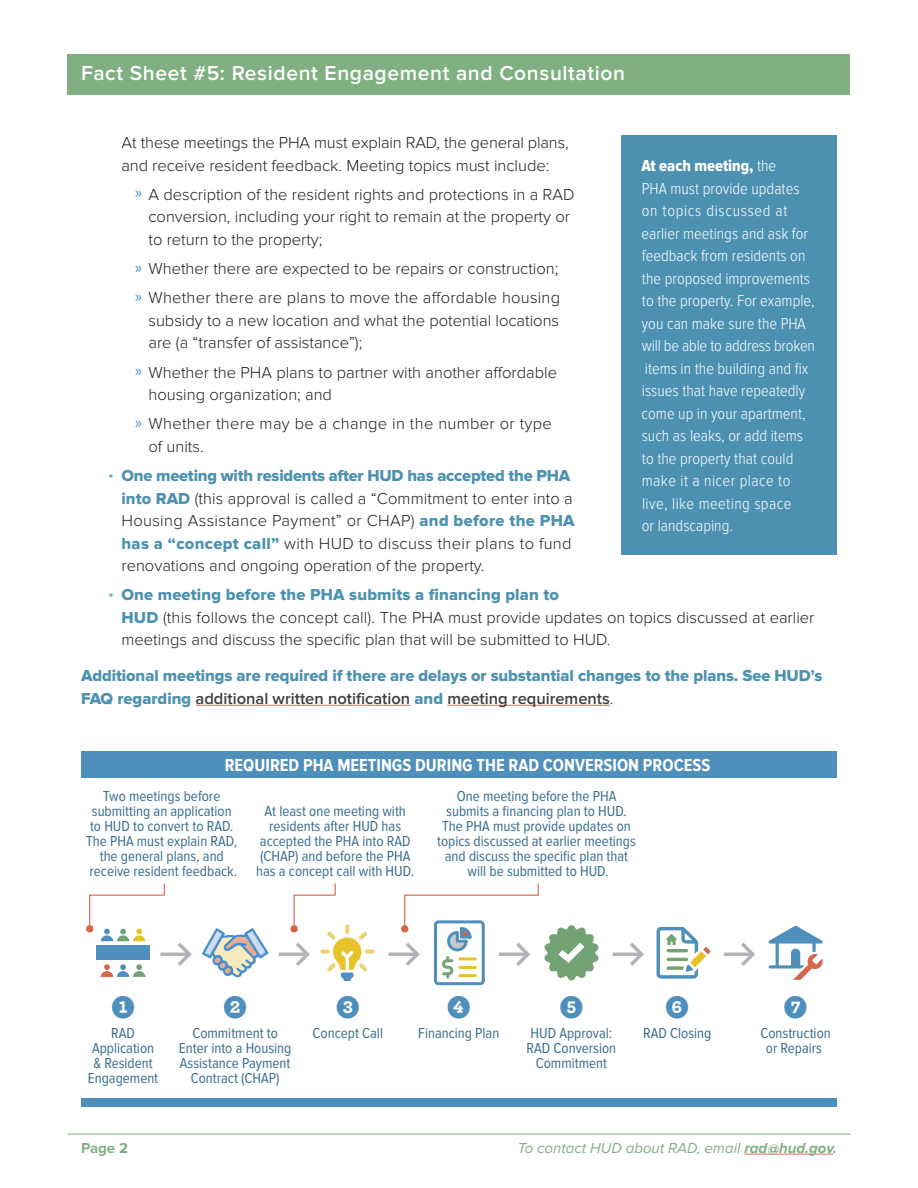
<style>
.page{position:relative;width:918px;height:1188px;background:#fff}
.page>*{position:absolute;margin:0;border:0;box-sizing:border-box;transform-origin:0 0}
.t1{font:900 22.5px "Archer";color:#4e8fbc}
.Fact_Sheet_title{font:600 21px "Proxima Nova";letter-spacing:.03em;color:#fff}
.t2{font:700 18px "Proxima Nova Cond";color:#fff}
.t3{font:300 16.5px/22.5px "Proxima Nova";color:#231f20}
.Body_text{font:300 16.5px/22.5px "Proxima Nova Cond";color:#fff}
.Body_text-2{font:16.5px/22.5px "Proxima Nova Extrabld";letter-spacing:-.005em;color:#4c91b1}
.t4{font:300 16.5px/22.5px "Proxima Nova";letter-spacing:.02em;color:#231f20}
.t5{font:15px/15px "Proxima Nova Cond";color:#396d90;text-align:center}
.t6{font:italic 15px "Proxima Nova";color:#80af82}
.t7{font:700 15px "Proxima Nova";color:#80af82}
.s1{font-family:"Myriad Pro";font-weight:400;color:#468fcc}
.s2{color:#80af82}
.s3{font-family:"Proxima Nova Extrabld";font-weight:400;color:#4c91b1}
.s4{font-family:"Proxima Nova";font-weight:600;color:#3e3e3f}
.s5{font-family:"Proxima Nova";font-weight:300;color:#231f20}
.s6{font-family:"Proxima Nova Cond Extrabld";font-weight:400}
.s7{font-weight:700}
</style>
<div class="page">
<hr style="left:68px;top:1134px;width:782px;height:1px;background:#80af82">
<svg style="left:744px;top:1154px;width:35px;height:1px"></svg>
<hr style="left:779px;top:1154px;width:54px;height:1px;background:#df6f55">
<div style="left:68px;top:54px;width:782px;height:40px;background:#80af82"></div>
<hr style="left:196px;top:705px;width:214px;height:1px;background:#df6f55">
<hr style="left:447px;top:705px;width:163px;height:1px;background:#df6f55">
<div style="left:621px;top:135px;width:216px;height:419px;background:#4c91b1"></div>
<svg style="left:202px;top:928px;width:66px;height:49px"></svg>
<svg style="left:657px;top:927px;width:54px;height:52px"></svg>
<svg style="left:768px;top:926px;width:55px;height:54px"></svg>
<svg style="left:613px;top:943px;width:31px;height:23px"></svg>
<svg style="left:724px;top:943px;width:31px;height:23px"></svg>
<div style="left:81px;top:751px;width:756px;height:27px;background:#4e8fbc"></div>
<div style="left:81px;top:1098px;width:756px;height:9px;background:#4e8fbc"></div>
<svg style="left:89px;top:883px;width:103px;height:94px"></svg>
<div style="left:86px;top:925px;width:7px;height:8px;background:#d5654b;border-radius:50%"></div>
<svg style="left:388px;top:883px;width:211px;height:102px"></svg>
<div style="left:401px;top:925px;width:7px;height:8px;background:#d5654b;border-radius:50%"></div>
<svg style="left:279px;top:883px;width:95px;height:98px"></svg>
<div style="left:290px;top:925px;width:8px;height:8px;background:#d5654b;border-radius:50%"></div>
<p class="Fact_Sheet_title" style="left:81px;top:61px;width:546px">Fact Sheet #5: Resident Engagement and Consultation</p>
<p class="t3" style="left:122px;top:131px;width:449px">At these meetings the PHA must explain RAD, the general plans, and receive resident feedback. Meeting topics must include:</p>
<p class="t3" style="left:148px;top:183px;width:428px;text-indent:-14px"><span class="s1">»</span> A description of the resident rights and protections in a RAD conversion, including your right to remain at the property or to return to the property;</p>
<p class="t3" style="left:135px;top:257px;width:425px"><span class="s1">»</span> Whether there are expected to be repairs or construction;</p>
<p class="t3" style="left:148px;top:287px;width:413px;text-align:justify;text-indent:-14px"><span class="s1">»</span> Whether there are plans to move the affordable housing subsidy to a new location and what the potential locations are (a “transfer of assistance”);</p>
<p class="t3" style="left:148px;top:361px;width:410px;text-indent:-14px"><span class="s1">»</span> Whether the PHA plans to partner with another affordable housing organization; and</p>
<p class="t4" style="left:148px;top:413px;width:405px;text-indent:-14px"><span class="s1">»</span> Whether there may be a change in the number or type of units.</p>
<p class="t3" style="left:122px;top:464px;width:455px;text-indent:-14px"><span class="s2">•</span> <span class="s3">One meeting with residents after HUD has accepted the PHA into RAD</span> (this approval is called a “Commitment to enter into a Housing Assistance Payment” or CHAP) <span class="s3">and before the PHA has a “concept call”</span> with HUD to discuss their plans to fund renovations and ongoing operation of the property.</p>
<p class="t3" style="left:122px;top:584px;width:695px;text-indent:-14px"><span class="s2">•</span> <span class="s3">One meeting before the PHA submits a financing plan to<br>HUD</span> (this follows the concept call). The PHA must provide updates on topics discussed at earlier meetings and discuss the specific plan that will be submitted to HUD.</p>
<p class="Body_text-2" style="left:81px;top:665px;width:743px">Additional meetings are required if there are delays or substantial changes to the plans. See HUD’s<br>FAQ regarding <span class="s4">additional written notification</span> and <span class="s4">meeting requirements</span><span class="s5">.</span></p>
<p class="Body_text" style="left:641px;top:155px;width:175px"><span class="s6">At each meeting,</span> the<br>PHA must provide updates on topics discussed at earlier meetings and ask for feedback from residents on the proposed improvements to the property. For example, you can make sure the PHA will be able to address broken items in the building and fix issues that have repeatedly come up in your apartment, such as leaks, or add items to the property that could make it a nicer place to live, like meeting space<br>or landscaping.</p>
<p class="t2" style="left:225px;top:755px;width:487px">REQUIRED PHA MEETINGS DURING THE RAD CONVERSION PROCESS</p>
<p class="t5" style="left:86px;top:789px;width:153px">Two meetings before submitting an application to HUD to convert to RAD.<br>The PHA must explain RAD, the general plans, and receive resident feedback.</p>
<p class="t5" style="left:437px;top:789px;width:200px">One meeting before the PHA submits a financing plan to HUD.<br>The PHA must provide updates on topics discussed at earlier meetings and discuss the specific plan that will be submitted to HUD.</p>
<p class="t5" style="left:256px;top:804px;width:160px">At least one meeting with residents after HUD has accepted the PHA into RAD (CHAP) and before the PHA has a concept call with HUD.</p>
<p class="t1" style="left:111px;top:989px;width:26px">1</p>
<p class="t5" style="left:88px;top:1026px;width:72px">RAD<br>Application &amp; Resident<br>Engagement</p>
<p class="t1" style="left:223px;top:989px;width:26px">2</p>
<p class="t5" style="left:179px;top:1026px;width:114px">Commitment to<br>Enter into a Housing<br>Assistance Payment<br>Contract (CHAP)</p>
<p class="t1" style="left:335px;top:989px;width:26px">3</p>
<p class="t5" style="left:313px;top:1026px;width:72px">Concept Call</p>
<p class="t1" style="left:446px;top:989px;width:26px">4</p>
<p class="t5" style="left:418px;top:1026px;width:83px">Financing Plan</p>
<p class="t1" style="left:559px;top:989px;width:26px">5</p>
<p class="t5" style="left:527px;top:1026px;width:91px">HUD Approval:<br>RAD Conversion<br>Commitment</p>
<p class="t1" style="left:665px;top:989px;width:26px">6</p>
<p class="t5" style="left:643px;top:1026px;width:70px">RAD Closing</p>
<p class="t1" style="left:783px;top:989px;width:26px">7</p>
<p class="t5" style="left:760px;top:1026px;width:72px">Construction or Repairs</p>
<p class="t7" style="left:81px;top:1139px;width:49px">Page 2</p>
<p class="t6" style="left:518px;top:1139px;width:321px">To contact HUD about RAD, email <span class="s7">rad@hud.gov.</span></p>
</div>
